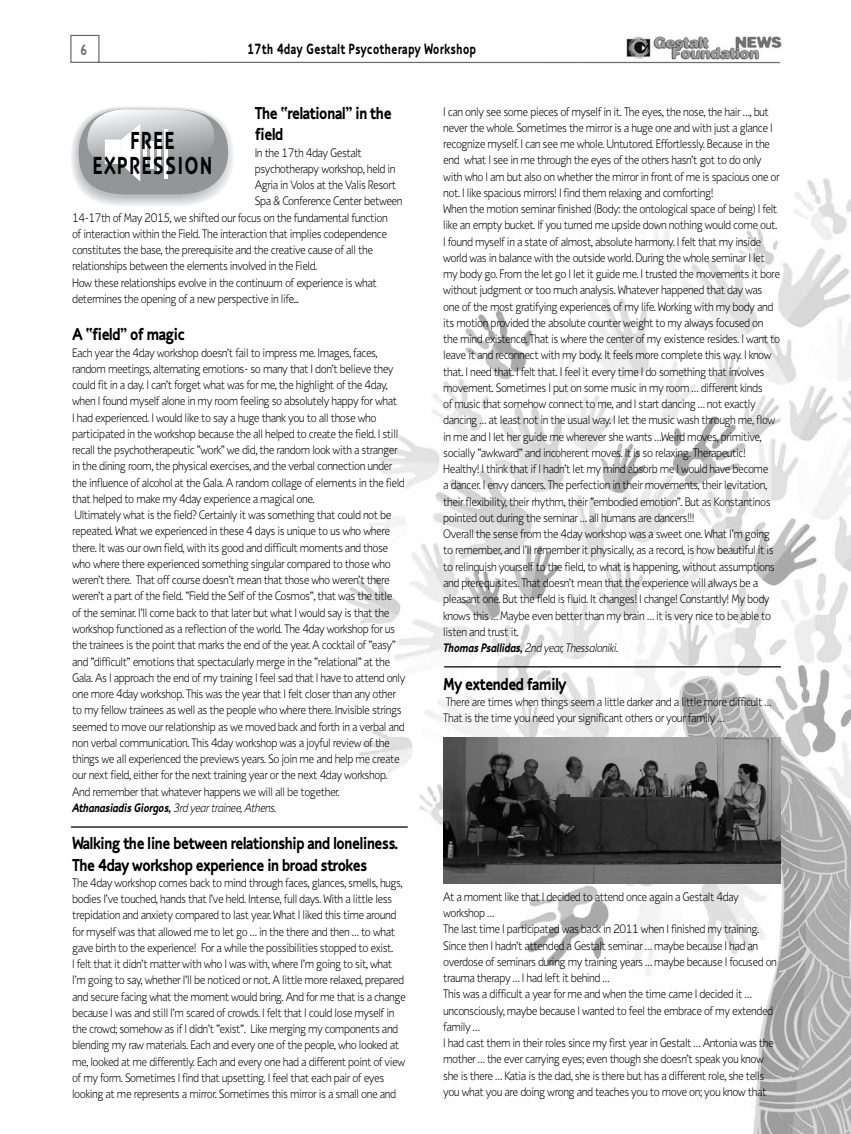
<style>
.page{position:relative;width:851px;height:1134px;background:#fff}
.page>*{position:absolute;margin:0;border:0;box-sizing:border-box;transform-origin:0 0}
.t1{font:700 25px/25px "PF Textbook";letter-spacing:.06em;color:#000;text-align:center;scale:.8 1}
.t2{font:700 17.5px/21px "PF Textbook";letter-spacing:-.06em;color:#000;scale:.9 1}
.t3{font:700 15px "PF Textbook";color:#000;scale:.8 1}
.t4{font:700 15px "PF Textbook";color:#6d6e71;scale:.8 1}
.t5{font:300 12.5px/16.2px "PF Textbook";letter-spacing:-.04em;color:#000;scale:.9 1}
.s1{font-weight:700;font-style:italic}
.s2{font-style:italic}
</style>
<div class="page">
<img style="left:347px;top:178px;width:503px;height:956px">
<svg style="left:70px;top:34px;width:711px;height:30px"></svg>
<img style="left:443px;top:737px;width:337px;height:146px">
<hr style="left:71px;top:826px;width:336px;height:2px;background:#000">
<hr style="left:444px;top:666px;width:336px;height:1px;background:#000">
<svg style="left:71px;top:107px;width:163px;height:98px"></svg>
<p class="t4" style="left:80px;top:41px;width:11px">6</p>
<p class="t3" style="left:247px;top:40px;width:288px">17th 4day Gestalt Psycotherapy Workshop</p>
<h2 class="t2" style="left:255px;top:103px;width:154px">The “relational” in the field</h2>
<p class="t5" style="left:255px;top:144px;width:121px">In the 17th 4day Gestalt</p>
<p class="t5" style="left:255px;top:161px;width:158px">psychotherapy workshop, held in</p>
<p class="t5" style="left:255px;top:177px;width:158px">Agria in Volos at the Valis Resort</p>
<p class="t5" style="left:255px;top:193px;width:166px">Spa &amp; Conference Center between</p>
<p class="t5" style="left:72px;top:209px;width:352px">14-17th of May 2015, we shifted our focus on the fundamental function</p>
<p class="t5" style="left:72px;top:226px;width:351px">of interaction within the Field. The interaction that implies codependence</p>
<p class="t5" style="left:72px;top:242px;width:336px">constitutes the base, the prerequisite and the creative cause of all the</p>
<p class="t5" style="left:72px;top:258px;width:274px">relationships between the elements involved in the Field.</p>
<p class="t5" style="left:72px;top:274px;width:340px">How these relationships evolve in the continuum of experience is what</p>
<p class="t5" style="left:72px;top:291px;width:253px">determines the opening of a new perspective in life...</p>
<h2 class="t2" style="left:72px;top:324px;width:127px">A “field” of magic</h2>
<p class="t5" style="left:72px;top:344px;width:372px">Each year the 4day workshop doesn’t fail to impress me. Images, faces, random meetings, alternating emotions- so many that I don’t believe they could fit in a day. I can’t forget what was for me, the highlight of the 4day, when I found myself alone in my room feeling so absolutely happy for what<br>I had experienced. I would like to say a huge thank you to all those who participated in the workshop because the all helped to create the field. I still recall the psychotherapeutic “work” we did, the random look with a stranger in the dining room, the physical exercises, and the verbal connection under the influence of alcohol at the Gala. A random collage of elements in the field that helped to make my 4day experience a magical one.<br>Ultimately what is the field? Certainly it was something that could not be repeated. What we experienced in these 4 days is unique to us who where there. It was our own field, with its good and difficult moments and those who where there experienced something singular compared to those who weren’t there. That off course doesn’t mean that those who weren’t there weren’t a part of the field. “Field the Self of the Cosmos”, that was the title<br>of the seminar. I’ll come back to that later but what I would say is that the workshop functioned as a reflection of the world. The 4day workshop for us the trainees is the point that marks the end of the year. A cocktail of “easy” and “difficult” emotions that spectacularly merge in the “relational” at the Gala. As I approach the end of my training I feel sad that I have to attend only one more 4day workshop. This was the year that I felt closer than any other to my fellow trainees as well as the people who where there. Invisible strings seemed to move our relationship as we moved back and forth in a verbal and non verbal communication. This 4day workshop was a joyful review of the things we all experienced the previews years. So join me and help me create our next field, either for the next training year or the next 4day workshop.<br>And remember that whatever happens we will all be together.<br><span class="s1">Athanasiadis Giorgos,</span> <span class="s2">3rd year trainee, Athens.</span></p>
<h2 class="t2" style="left:72px;top:833px;width:364px">Walking the line between relationship and loneliness.<br>The 4day workshop experience in broad strokes</h2>
<p class="t5" style="left:72px;top:874px;width:372px">The 4day workshop comes back to mind through faces, glances, smells, hugs, bodies I’ve touched, hands that I’ve held. Intense, full days. With a little less trepidation and anxiety compared to last year. What I liked this time around for myself was that allowed me to let go … in the there and then … to what gave birth to the experience! For a while the possibilities stopped to exist.<br>I felt that it didn’t matter with who I was with, where I’m going to sit, what I’m going to say, whether I’ll be noticed or not. A little more relaxed, prepared and secure facing what the moment would bring. And for me that is a change because I was and still I’m scared of crowds. I felt that I could lose myself in the crowd; somehow as if I didn’t “exist”. Like merging my components and blending my raw materials. Each and every one of the people, who looked at me, looked at me differently. Each and every one had a different point of view of my form. Sometimes I find that upsetting. I feel that each pair of eyes looking at me represents a mirror. Sometimes this mirror is a small one and</p>
<h1 class="t1" style="left:93px;top:128px;width:151px">FREE<br>EXPRESSION</h1>
<p class="t5" style="left:443px;top:103px;width:376px">I can only see some pieces of myself in it. The eyes, the nose, the hair …, but never the whole. Sometimes the mirror is a huge one and with just a glance I recognize myself. I can see me whole. Untutored. Effortlessly. Because in the end what I see in me through the eyes of the others hasn’t got to do only with who I am but also on whether the mirror in front of me is spacious one or not. I like spacious mirrors! I find them relaxing and comforting!<br>When the motion seminar finished (Body: the ontological space of being) I felt like an empty bucket. If you turned me upside down nothing would come out.<br>I found myself in a state of almost, absolute harmony. I felt that my inside world was in balance with the outside world. During the whole seminar I let my body go. From the let go I let it guide me. I trusted the movements it bore without judgment or too much analysis. Whatever happened that day was one of the most gratifying experiences of my life. Working with my body and its motion provided the absolute counter weight to my always focused on the mind existence. That is where the center of my existence resides. I want to leave it and reconnect with my body. It feels more complete this way. I know that. I need that. I felt that. I feel it every time I do something that involves movement. Sometimes I put on some music in my room … different kinds<br>of music that somehow connect to me, and I start dancing … not exactly dancing … at least not in the usual way. I let the music wash through me, flow in me and I let her guide me wherever she wants …Weird moves, primitive, socially “awkward” and incoherent moves. It is so relaxing. Therapeutic!<br>Healthy! I think that if I hadn’t let my mind absorb me I would have become<br>a dancer. I envy dancers. The perfection in their movements, their levitation, their flexibility, their rhythm, their “embodied emotion”. But as Konstantinos pointed out during the seminar … all humans are dancers!!!<br>Overall the sense from the 4day workshop was a sweet one. What I’m going to remember, and I’ll remember it physically, as a record, is how beautiful it is to relinquish yourself to the field, to what is happening, without assumptions and prerequisites. That doesn’t mean that the experience will always be a pleasant one. But the field is fluid. It changes! I change! Constantly! My body knows this … Maybe even better than my brain … it is very nice to be able to listen and trust it.<br><span class="s1">Thomas Psallidas,</span> <span class="s2">2nd year, Thessaloniki.</span></p>
<h2 class="t2" style="left:443px;top:673px;width:139px">My extended family</h2>
<p class="t5" style="left:443px;top:693px;width:366px">There are times when things seem a little darker and a little more difficult …<br>That is the time you need your significant others or your family …</p>
<p class="t5" style="left:443px;top:888px;width:372px">At a moment like that I decided to attend once again a Gestalt 4day workshop …<br>The last time I participated was back in 2011 when I finished my training.<br>Since then I hadn’t attended a Gestalt seminar … maybe because I had an overdose of seminars during my training years … maybe because I focused on trauma therapy … I had left it behind …<br>This was a difficult a year for me and when the time came I decided it … unconsciously, maybe because I wanted to feel the embrace of my extended family …<br>I had cast them in their roles since my first year in Gestalt … Antonia was the mother … the ever carrying eyes; even though she doesn’t speak you know she is there … Katia is the dad, she is there but has a different role, she tells you what you are doing wrong and teaches you to move on; you know that</p>
</div>
